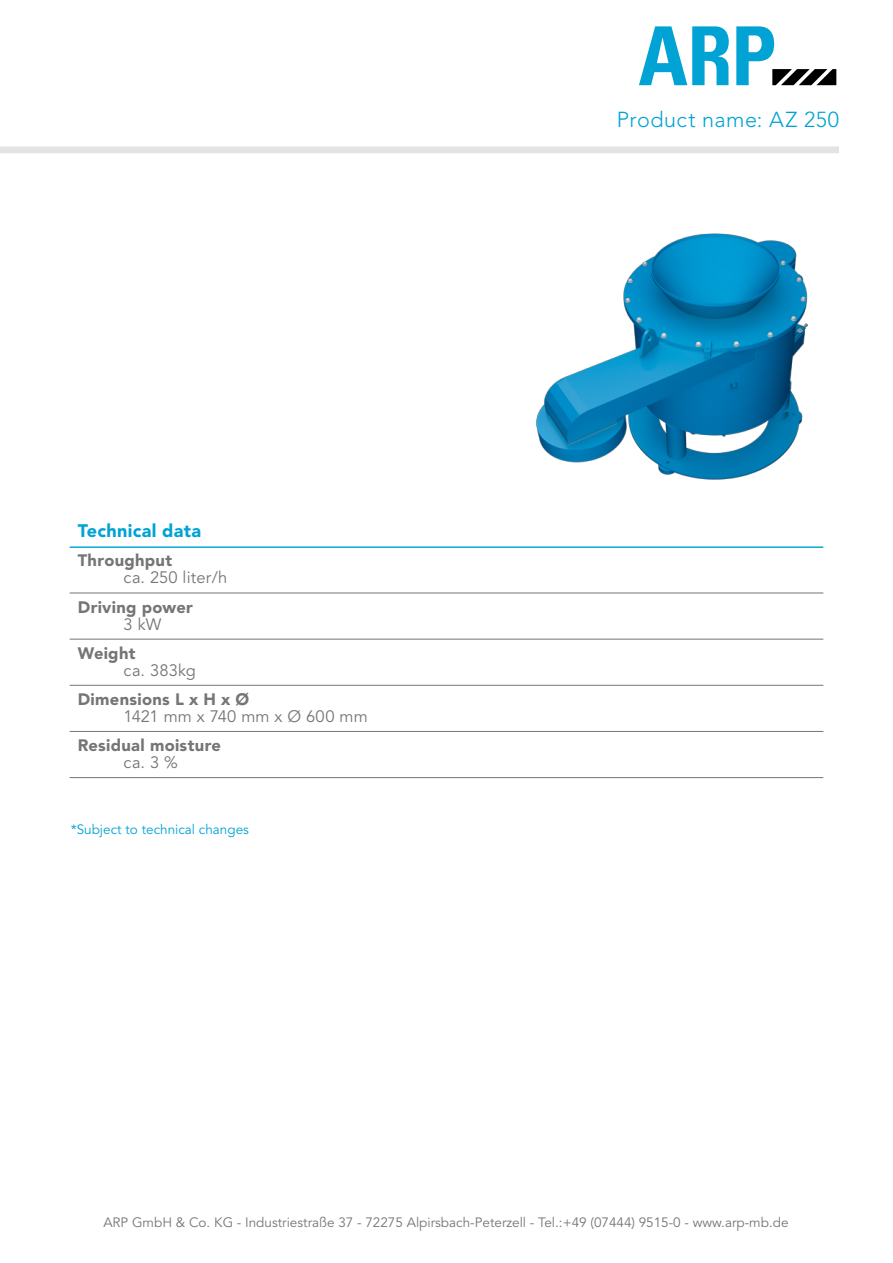
<style>
.page{position:relative;width:893px;height:1263px;background:#fff}
.page>*{position:absolute;margin:0;border:0;box-sizing:border-box;transform-origin:0 0}
.t1{font:300 21.6px "Avenir LT";letter-spacing:.02em;color:#00a3d4}
.t2{font:900 18px "Avenir LT";letter-spacing:.015em;color:#00a3d4}
.t3{font:900 16.5px "Avenir LT";letter-spacing:.02em;color:#757574}
.t4{font:16.5px "Avenir LT";letter-spacing:.01em;color:#757574}
.t5{font:13.5px "Avenir LT";color:#757574}
.t6{font:13.5px "Avenir LT";color:#00a3d4}
</style>
<div class="page">
<div style="left:0;top:146px;width:839px;height:7px;background:#e2e3e3"></div>
<svg style="left:639px;top:26px;width:90px;height:59px"></svg>
<svg style="left:736px;top:26px;width:100px;height:59px"></svg>
<hr style="left:70px;top:546px;width:753px;height:2px;background:#00a3d4">
<hr style="left:70px;top:593px;width:753px;height:1px;background:#757574">
<hr style="left:70px;top:639px;width:753px;height:1px;background:#757574">
<hr style="left:70px;top:685px;width:753px;height:1px;background:#757574">
<hr style="left:70px;top:731px;width:753px;height:1px;background:#757574">
<hr style="left:70px;top:777px;width:753px;height:1px;background:#757574">
<img style="left:536px;top:233px;width:272px;height:247px">
<h2 class="t2" style="left:78px;top:520px;width:125px">Technical data</h2>
<p class="t3" style="left:78px;top:551px;width:96px">Throughput</p>
<p class="t4" style="left:124px;top:568px;width:105px">ca. 250 liter/h</p>
<p class="t3" style="left:78px;top:597px;width:117px">Driving power</p>
<p class="t4" style="left:124px;top:614px;width:39px">3 kW</p>
<p class="t3" style="left:78px;top:643px;width:59px">Weight</p>
<p class="t4" style="left:124px;top:660px;width:74px">ca. 383kg</p>
<p class="t3" style="left:78px;top:689px;width:173px">Dimensions L x H x Ø</p>
<p class="t4" style="left:124px;top:707px;width:246px">1421 mm x 740 mm x Ø 600 mm</p>
<p class="t3" style="left:78px;top:735px;width:145px">Residual moisture</p>
<p class="t4" style="left:124px;top:753px;width:56px">ca. 3 %</p>
<p class="t6" style="left:71px;top:822px;width:180px">*Subject to technical changes</p>
<h1 class="t1" style="left:617px;top:107px;width:224px">Product name: AZ 250</h1>
<p class="t5" style="left:103px;top:1214px;width:687px">ARP GmbH &amp; Co. KG - Industriestraße 37 - 72275 Alpirsbach-Peterzell - Tel.:+49 (07444) 9515-0 - www.arp-mb.de</p>
</div>
